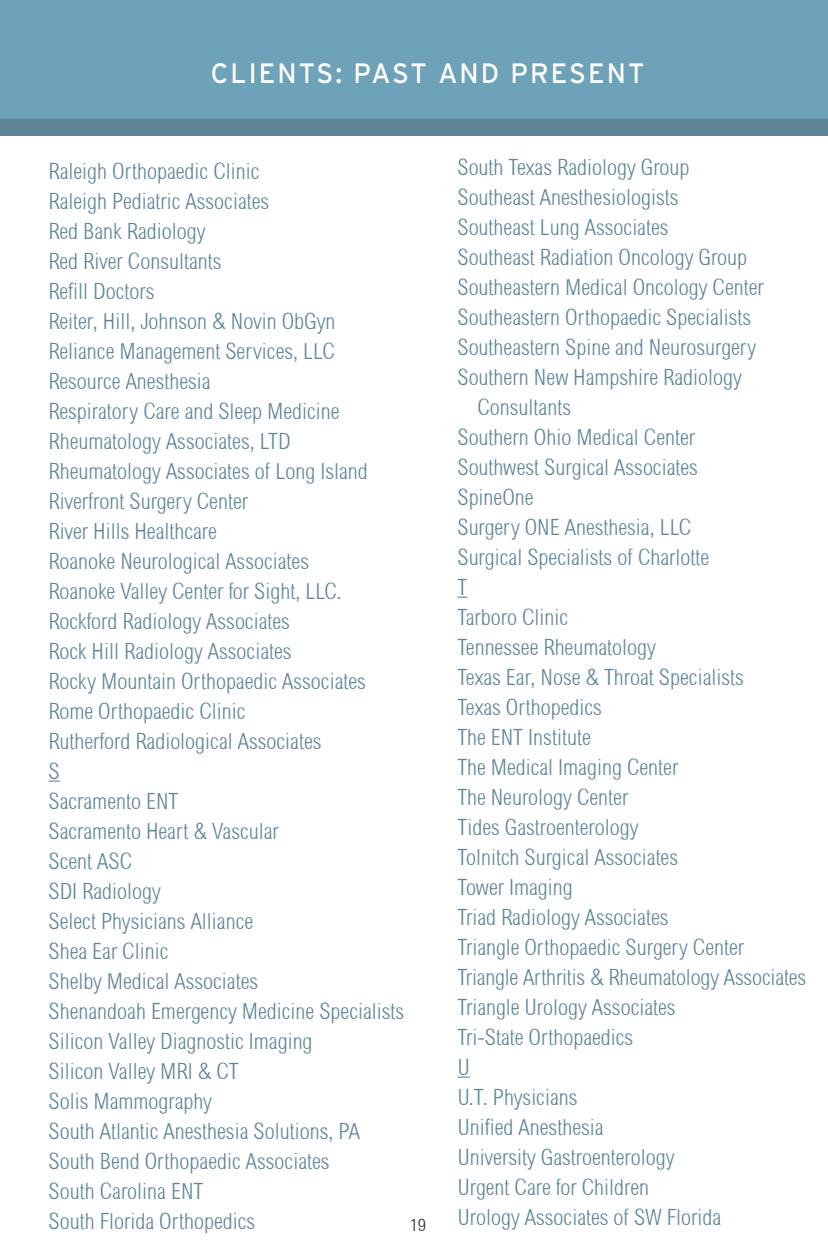
<style>
.page{position:relative;width:828px;height:1260px;background:#fff}
.page>*{position:absolute;margin:0;border:0;box-sizing:border-box;transform-origin:0 0}
.t1{font:28px "Interstate";letter-spacing:.08em;color:#fff;scale:.96 1}
.t2{font:22.4px/30px "Sertig";color:#5f8597}
.t3{font:17px "Sertig";color:#231f20;scale:1.09 1}
</style>
<div class="page">
<div style="left:0;top:102px;width:828px;height:34px;background:#5f8597"></div>
<div style="left:0;top:0;width:828px;height:118px;background:#6ea2b9"></div>
<svg style="left:457px;top:1077px;width:13px;height:1px"></svg>
<p class="t1" style="left:211px;top:57px;width:453px">CLIENTS: PAST AND PRESENT</p>
<p class="t2" style="left:49px;top:156px;width:357px">Raleigh Orthopaedic Clinic<br>Raleigh Pediatric Associates<br>Red Bank Radiology<br>Red River Consultants<br>Refill Doctors<br>Reiter, Hill, Johnson &amp; Novin ObGyn<br>Reliance Management Services, LLC<br>Resource Anesthesia<br>Respiratory Care and Sleep Medicine<br>Rheumatology Associates, LTD<br>Rheumatology Associates of Long Island<br>Riverfront Surgery Center<br>River Hills Healthcare<br>Roanoke Neurological Associates<br>Roanoke Valley Center for Sight, LLC.<br>Rockford Radiology Associates<br>Rock Hill Radiology Associates<br>Rocky Mountain Orthopaedic Associates<br>Rome Orthopaedic Clinic<br>Rutherford Radiological Associates<br>S<br>Sacramento ENT<br>Sacramento Heart &amp; Vascular<br>Scent ASC<br>SDI Radiology<br>Select Physicians Alliance<br>Shea Ear Clinic<br>Shelby Medical Associates<br>Shenandoah Emergency Medicine Specialists<br>Silicon Valley Diagnostic Imaging<br>Silicon Valley MRI &amp; CT<br>Solis Mammography<br>South Atlantic Anesthesia Solutions, PA<br>South Bend Orthopaedic Associates<br>South Carolina ENT<br>South Florida Orthopedics</p>
<p class="t3" style="left:410px;top:1215px;width:17px">19</p>
<p class="t2" style="left:457px;top:153px;width:234px">South Texas Radiology Group</p>
<p class="t2" style="left:457px;top:183px;width:223px">Southeast Anesthesiologists</p>
<p class="t2" style="left:457px;top:213px;width:213px">Southeast Lung Associates</p>
<p class="t2" style="left:457px;top:242px;width:291px">Southeast Radiation Oncology Group</p>
<p class="t2" style="left:457px;top:272px;width:308px">Southeastern Medical Oncology Center</p>
<p class="t2" style="left:457px;top:302px;width:295px">Southeastern Orthopaedic Specialists</p>
<p class="t2" style="left:457px;top:332px;width:300px">Southeastern Spine and Neurosurgery</p>
<p class="t2" style="left:457px;top:362px;width:286px">Southern New Hampshire Radiology</p>
<p class="t2" style="left:477px;top:392px;width:95px">Consultants</p>
<p class="t2" style="left:457px;top:422px;width:239px">Southern Ohio Medical Center</p>
<p class="t2" style="left:457px;top:452px;width:242px">Southwest Surgical Associates</p>
<p class="t2" style="left:457px;top:482px;width:78px">SpineOne</p>
<p class="t2" style="left:457px;top:512px;width:235px">Surgery ONE Anesthesia, LLC</p>
<p class="t2" style="left:457px;top:542px;width:253px">Surgical Specialists of Charlotte</p>
<p class="t2" style="left:457px;top:572px;width:11px">T</p>
<p class="t2" style="left:457px;top:603px;width:112px">Tarboro Clinic</p>
<p class="t2" style="left:457px;top:633px;width:200px">Tennessee Rheumatology</p>
<p class="t2" style="left:457px;top:663px;width:288px">Texas Ear, Nose &amp; Throat Specialists</p>
<p class="t2" style="left:457px;top:692px;width:146px">Texas Orthopedics</p>
<p class="t2" style="left:457px;top:722px;width:135px">The ENT Institute</p>
<p class="t2" style="left:457px;top:752px;width:222px">The Medical Imaging Center</p>
<p class="t2" style="left:457px;top:782px;width:172px">The Neurology Center</p>
<p class="t2" style="left:457px;top:812px;width:183px">Tides Gastroenterology</p>
<p class="t2" style="left:457px;top:842px;width:222px">Tolnitch Surgical Associates</p>
<p class="t2" style="left:457px;top:872px;width:117px">Tower Imaging</p>
<p class="t2" style="left:457px;top:902px;width:213px">Triad Radiology Associates</p>
<p class="t2" style="left:457px;top:932px;width:288px">Triangle Orthopaedic Surgery Center</p>
<p class="t2" style="left:457px;top:962px;width:350px">Triangle Arthritis &amp; Rheumatology Associates</p>
<p class="t2" style="left:457px;top:992px;width:220px">Triangle Urology Associates</p>
<p class="t2" style="left:457px;top:1022px;width:177px">Tri-State Orthopaedics</p>
<p class="t2" style="left:457px;top:1052px;width:14px">U</p>
<p class="t2" style="left:457px;top:1083px;width:122px">U.T. Physicians</p>
<p class="t2" style="left:457px;top:1113px;width:148px">Unified Anesthesia</p>
<p class="t2" style="left:457px;top:1143px;width:219px">University Gastroenterology</p>
<p class="t2" style="left:457px;top:1172px;width:193px">Urgent Care for Children</p>
<p class="t2" style="left:457px;top:1202px;width:265px">Urology Associates of SW Florida</p>
</div>
